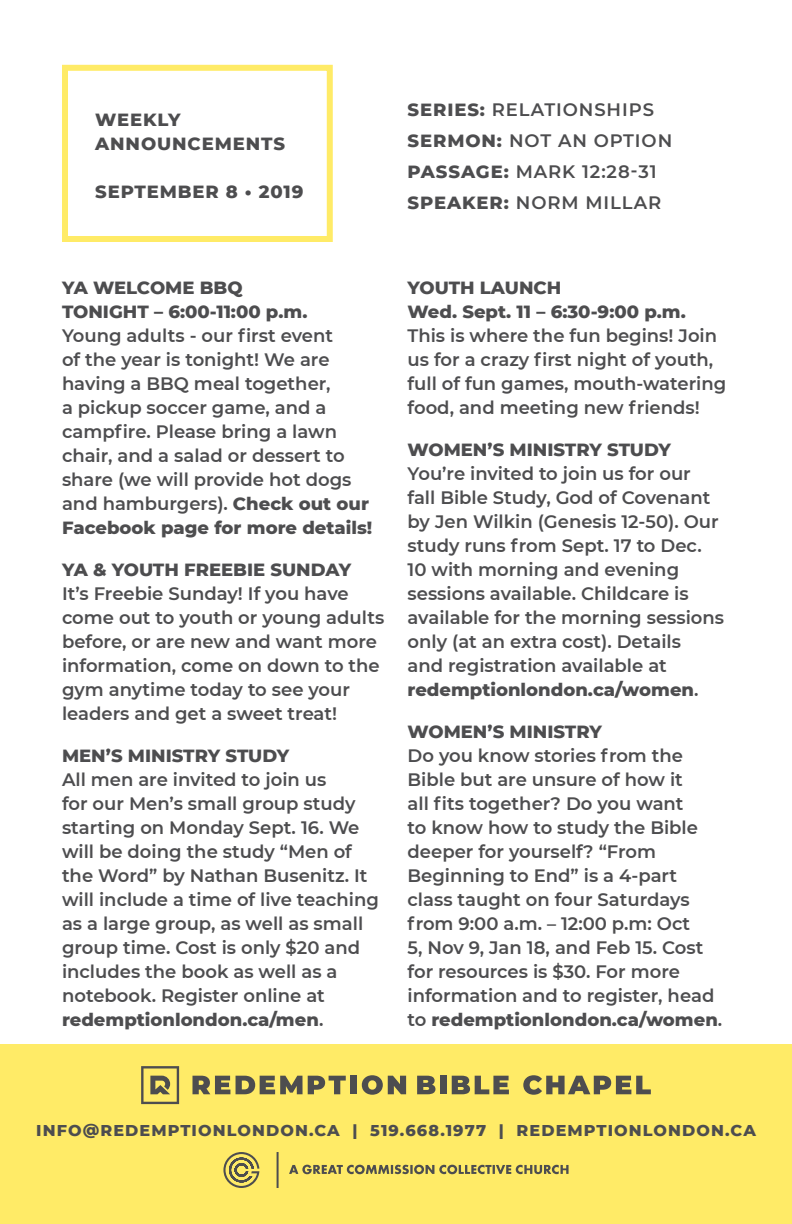
<style>
.page{position:relative;width:792px;height:1224px;background:#fff}
.page>*{position:absolute;margin:0;border:0;box-sizing:border-box;transform-origin:0 0}
.t1{font:600 18px/24px "Montserrat";color:#4d4d4f}
.t2{font:800 18px/24px "Montserrat";color:#4d4d4f}
.t3{font:600 18px/31px "Montserrat";letter-spacing:.05em;color:#4d4d4f}
.t4{font:800 18px/24px "Montserrat";letter-spacing:.05em;color:#4d4d4f}
.t5{font:800 16px "Montserrat";letter-spacing:.07em;color:#4d4d4f}
.s1{font-weight:600}
.s2{font-weight:800}
</style>
<div class="page">
<div style="left:0;top:1045px;width:792px;height:179px;background:#ffeb67"></div>
<div style="left:62px;top:65px;width:271px;height:177px;border:6px solid #ffeb67"></div>
<svg style="left:223px;top:1152px;width:36px;height:36px"></svg>
<svg style="left:289px;top:1165px;width:280px;height:9px"></svg>
<hr style="left:277px;top:1152px;width:2px;height:36px;background:#4d4d4f">
<svg style="left:141px;top:1066px;width:38px;height:38px"></svg>
<svg style="left:192px;top:1076px;width:38px;height:18px"></svg>
<svg style="left:236px;top:1076px;width:110px;height:18px"></svg>
<div style="left:351px;top:1076px;width:6px;height:18px;background:#4d4d4f"></div>
<svg style="left:362px;top:1075px;width:44px;height:20px"></svg>
<svg style="left:417px;top:1076px;width:18px;height:18px"></svg>
<div style="left:440px;top:1076px;width:6px;height:18px;background:#4d4d4f"></div>
<svg style="left:452px;top:1076px;width:57px;height:18px"></svg>
<svg style="left:523px;top:1075px;width:128px;height:20px"></svg>
<p class="t4" style="left:95px;top:107px;width:192px">WEEKLY<br>ANNOUNCEMENTS</p>
<p class="t4" style="left:95px;top:179px;width:210px">SEPTEMBER 8 • 2019</p>
<p class="t2" style="left:408px;top:93px;width:248px;line-height:31px">SERIES: <span class="s1">RELATIONSHIPS </span>sermon</p>
<p class="t3" style="left:408px;top:124px;width:266px;text-indent:89px"><span class="s2">:</span> NOT AN OPTION<br><span class="s2">PASSAGE:</span> MARK 12:28-31<br><span class="s2">SPEAKER:</span> NORM MILLAR</p>
<p class="t2" style="left:62px;top:275px;width:247px">YA WELCOME BBQ<br>TONIGHT – 6:00-11:00 p.m.</p>
<p class="t1" style="left:62px;top:323px;width:312px">Young adults - our first event<br>of the year is tonight! We are having a BBQ meal together,<br>a pickup soccer game, and a campfire. Please bring a lawn chair, and a salad or dessert to share (we will provide hot dogs and hamburgers). <span class="s2">Check out our<br>Facebook page for more details!</span></p>
<p class="t2" style="left:62px;top:557px;width:146px">YA &amp; YOUTH Freebie</p>
<p class="t2" style="left:270px;top:557px;width:27px">Sunday</p>
<p class="t1" style="left:62px;top:581px;width:324px">It’s Freebie Sunday! If you have come out to youth or young adults before, or are new and want more information, come on down to the gym anytime today to see your leaders and get a sweet treat!</p>
<p class="t2" style="left:62px;top:743px;width:229px">MEN’S MINISTRY STUDY</p>
<p class="t1" style="left:62px;top:767px;width:319px">All men are invited to join us<br>for our Men’s small group study starting on Monday Sept. 16. We will be doing the study “Men of the Word” by Nathan Busenitz. It will include a time of live teaching as a large group, as well as small group time. Cost is only $20 and includes the book as well as a notebook. Register online at <span class="s2">redemptionlondon.ca/men</span>.</p>
<p class="t2" style="left:408px;top:275px;width:280px">YOUTH LAUNCH<br>Wed. Sept. 11 – 6:30-9:00 p.m.</p>
<p class="t1" style="left:408px;top:323px;width:320px">This is where the fun begins! Join us for a crazy first night of youth, full of fun games, mouth-watering food, and meeting new friends!</p>
<p class="t2" style="left:408px;top:437px;width:265px">WOMEN’S MINISTRY STUDY</p>
<p class="t1" style="left:408px;top:461px;width:318px">You’re invited to join us for our<br>fall Bible Study, God of Covenant by Jen Wilkin (Genesis 12-50). Our study runs from Sept. 17 to Dec.<br>10 with morning and evening sessions available. Childcare is available for the morning sessions only (at an extra cost). Details<br>and registration available at <span class="s2">redemptionlondon.ca/women</span>.</p>
<p class="t2" style="left:408px;top:719px;width:196px">WOMEN’S MINISTRY</p>
<p class="t1" style="left:408px;top:743px;width:316px">Do you know stories from the<br>Bible but are unsure of how it<br>all fits together? Do you want<br>to know how to study the Bible deeper for yourself? “From<br>Beginning to End” is a 4-part class taught on four Saturdays from 9:00 a.m. – 12:00 p.m: Oct<br>5, Nov 9, Jan 18, and Feb 15. Cost for resources is $30. For more information and to register, head to <span class="s2">redemptionlondon.ca/women</span>.</p>
<p class="t5" style="left:36px;top:1118px;width:168px">info@REDEMPTION</p>
<p class="t5" style="left:227px;top:1118px;width:393px">london.ca | 519.668.1977 | REDEMPTION</p>
<p class="t5" style="left:643px;top:1118px;width:115px">london.ca</p>
</div>
